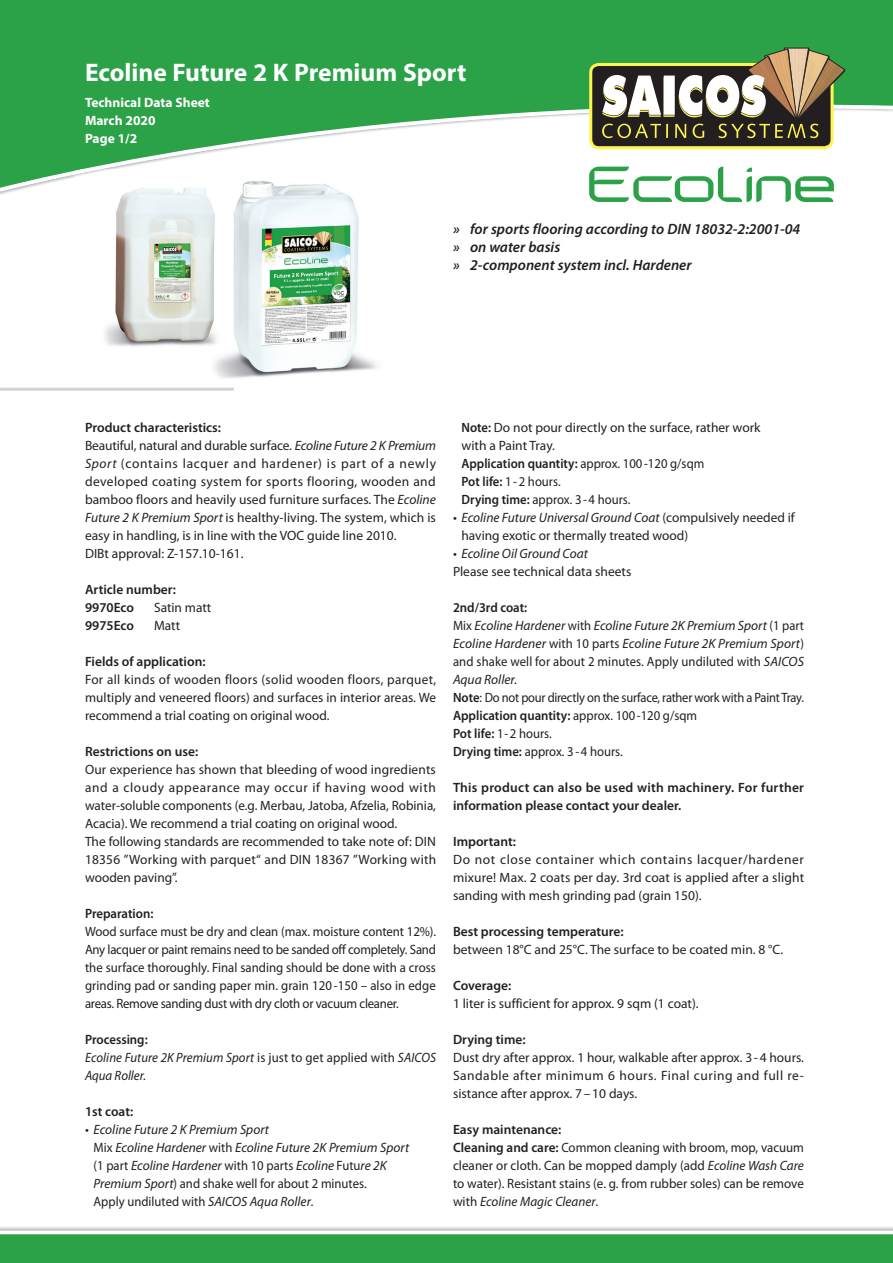
<style>
.page{position:relative;width:893px;height:1263px;background:#fff}
.page>*{position:absolute;margin:0;border:0;box-sizing:border-box;transform-origin:0 0}
.t1{font:700 25.5px "Myriad Pro";color:#fff}
.t2{font:italic 600 15px/18px "Myriad Pro";color:#231f20}
.t3{font:13.5px/18px "Myriad Pro";color:#231f20}
.t4{font:13.5px/18px "Myriad Pro";color:#231f20;text-align:justify;scale:.95 1}
.t5{font:13.5px/18px "Myriad Pro";color:#231f20;scale:.93 1}
.t6{font:italic 13.5px/18px "Myriad Pro";color:#231f20}
.t7{font:600 13.5px/18px "Myriad Pro";color:#231f20}
.t8{font:600 13.5px/18px "Myriad Pro";letter-spacing:.02em;color:#231f20}
.t9{font:italic 13.5px/18px "Myriad Pro";color:#231f20;scale:.95 1}
.t10{font:700 13.5px/18px "Myriad Pro";color:#fff}
.t11{font:600 13.5px "Myriad Pro";color:#231f20;scale:.95 1}
.s1{font-weight:600}
.s2{font-style:italic}
.s3{font-weight:600;font-style:normal}
.s4{font-style:normal}
</style>
<div class="page">
<div style="left:0;top:1233px;width:893px;height:30px;background:#2ba148"></div>
<hr style="left:0;top:1231px;width:893px;height:3px;background:#fff">
<div style="left:0;top:0;width:893px;height:104px;background:#2ba148"></div>
<svg style="left:0;top:104px;width:893px;height:91px"></svg>
<div style="left:591px;top:64px;width:241px;height:84px;background:#231f20;border-radius:8px"></div>
<div style="left:589px;top:63px;width:244px;height:86px;border:3px solid #fff34f;border-radius:8px"></div>
<svg style="left:602px;top:48px;width:243px;height:90px"></svg>
<svg style="left:589px;top:167px;width:245px;height:35px"></svg>
<hr style="left:0;top:388px;width:234px;height:3px;background:#d1d2d4">
<img style="left:75px;top:169px;width:171px;height:178px">
<img style="left:75px;top:169px;width:26px;height:5px">
<img style="left:246px;top:171px;width:168px;height:171px">
<img style="left:174px;top:342px;width:203px;height:36px">
<img style="left:174px;top:171px;width:72px;height:41px">
<h1 class="t1" style="left:85px;top:55px;width:383px">Ecoline Future 2 K Premium Sport</h1>
<p class="t10" style="left:85px;top:93px;width:126px">Technical Data Sheet<br>March 2020<br>Page 1/2</p>
<p class="t2" style="left:453px;top:220px;width:349px">» for sports flooring according to DIN 18032-2:2001-04 » on water basis<br>» 2-component system incl. Hardener</p>
<p class="t3" style="left:85px;top:418px;width:353px"><span class="s1">Product characteristics:<br></span>Beautiful, natural and durable surface. <span class="s2">Ecoline Future 2 K Premium Sport</span> (contains lacquer and hardener) is part of a newly developed coating system for sports flooring, wooden and bamboo floors and heavily used furniture surfaces. The <span class="s2">Ecoline Future 2 K Premium Sport</span> is healthy-living. The system, which is easy in handling, is in line with the VOC guide line 2010.<br>DIBt approval: Z-157.10-161.</p>
<p class="t7" style="left:85px;top:580px;width:92px">Article number:<br>9970Eco</p>
<p class="t3" style="left:154px;top:598px;width:59px">Satin matt</p>
<p class="t7" style="left:85px;top:616px;width:50px">9975Eco</p>
<p class="t3" style="left:154px;top:616px;width:28px">Matt</p>
<p class="t7" style="left:85px;top:652px;width:122px">Fields of application:</p>
<p class="t3" style="left:85px;top:670px;width:353px;text-align:justify">For all kinds of wooden floors (solid wooden floors, parquet, multiply and veneered floors) and surfaces in interior areas. We recommend a trial coating on original wood.</p>
<p class="t7" style="left:85px;top:742px;width:115px">Restrictions on use:</p>
<p class="t3" style="left:85px;top:760px;width:353px">Our experience has shown that bleeding of wood ingredients and a cloudy appearance may occur if having wood with water-soluble components (e.g. Merbau, Jatoba, Afzelia, Robinia, Acacia). We recommend a trial coating on original wood.<br>The following standards are recommended to take note of: DIN 18356 ”Working with parquet“ and DIN 18367 ”Working with wooden paving”.</p>
<p class="t11" style="left:85px;top:905px;width:73px">Preparation:</p>
<p class="t4" style="left:85px;top:922px;width:371px">Wood surface must be dry and clean (max. moisture content 12%).<br>Any lacquer or paint remains need to be sanded off completely. Sand the surface thoroughly. Final sanding should be done with a cross grinding pad or sanding paper min. grain 120 -150 – also in edge areas. Remove sanding dust with dry cloth or vacuum cleaner.</p>
<p class="t9" style="left:85px;top:1030px;width:371px"><span class="s3">Processing:<br></span>Ecoline Future 2K Premium Sport <span class="s4">is just to get applied with</span> SAICOS<br>Aqua Roller.</p>
<p class="t7" style="left:85px;top:1102px;width:50px">1st coat:</p>
<p class="t6" style="left:94px;top:1120px;width:317px;text-indent:-8px">• Ecoline Future 2 K Premium Sport<br><span class="s4">Mix</span> Ecoline Hardener <span class="s4">with</span> Ecoline Future 2K Premium Sport <span class="s4">(1 part</span> Ecoline Hardener <span class="s4">with 10 parts</span> Ecoline <span class="s4">Futu</span>re 2K Premium Sport<span class="s4">) and shake well for about 2 minutes.<br>Apply undiluted with</span> SAICOS Aqua Roller<span class="s4">.</span></p>
<p class="t3" style="left:461px;top:418px;width:301px"><span class="s1">Note:</span> Do not pour directly on the surface, rather work with a Paint Tray.<br><span class="s1">Application quantity:</span> approx. 100 -120 g/sqm<br><span class="s1">Pot life:</span> 1 - 2 hours.<br><span class="s1">Drying time:</span> approx. 3 - 4 hours.</p>
<p class="t3" style="left:461px;top:508px;width:335px;text-indent:-9px"><span class="s2">• Ecoline Future Universal Ground Coat</span> (compulsively needed if having exotic or thermally treated wood)</p>
<p class="t6" style="left:453px;top:544px;width:137px">• Ecoline Oil Ground Coat</p>
<p class="t3" style="left:453px;top:562px;width:180px">Please see technical data sheets</p>
<p class="t5" style="left:453px;top:598px;width:379px"><span class="s1">2nd/3rd coat:<br></span>Mix <span class="s2">Ecoline Hardener</span> with <span class="s2">Ecoline Future 2K Premium Sport</span> (1 part <span class="s2">Ecoline Hardener</span> with 10 parts <span class="s2">Ecoline Future 2K Premium Sport</span>) and shake well for about 2 minutes. Apply undiluted with <span class="s2">SAICOS Aqua Roller.<br></span><span class="s1">Note</span>: Do not pour directly on the surface, rather work with a Paint Tray.<br><span class="s1">Application quantity:</span> approx. 100 -120 g/sqm<br><span class="s1">Pot life:</span> 1 - 2 hours.<br><span class="s1">Drying time:</span> approx. 3 - 4 hours.</p>
<p class="t8" style="left:453px;top:778px;width:353px">This product can also be used with machinery. For further information please contact your dealer.</p>
<p class="t7" style="left:453px;top:832px;width:64px">Important:</p>
<p class="t3" style="left:453px;top:850px;width:353px;text-align:justify">Do not close container which contains lacquer/hardener mixure! Max. 2 coats per day. 3rd coat is applied after a slight sanding with mesh grinding pad (grain 150).</p>
<p class="t7" style="left:453px;top:922px;width:172px">Best processing temperature:</p>
<p class="t3" style="left:453px;top:940px;width:332px">between 18°C and 25°C. The surface to be coated min. 8 °C.</p>
<p class="t7" style="left:453px;top:976px;width:60px">Coverage:</p>
<p class="t3" style="left:453px;top:994px;width:247px">1 liter is sufficient for approx. 9 sqm (1 coat).</p>
<p class="t7" style="left:453px;top:1030px;width:74px">Drying time:</p>
<p class="t3" style="left:453px;top:1048px;width:353px;text-align:justify">Dust dry after approx. 1 hour, walkable after approx. 3 - 4 hours.<br>Sandable after minimum 6 hours. Final curing and full re&shy;sistance after approx. 7 – 10 days.</p>
<p class="t4" style="left:453px;top:1120px;width:371px;text-align:left"><span class="s1">Easy maintenance:<br>Cleaning and care:</span> Common cleaning with broom, mop, vacuum cleaner or cloth. Can be mopped damply (add <span class="s2">Ecoline Wash Care </span>to water). Resistant stains (e. g. from rubber soles) can be remove with <span class="s2">Ecoline Magic Cleaner</span>.</p>
</div>
